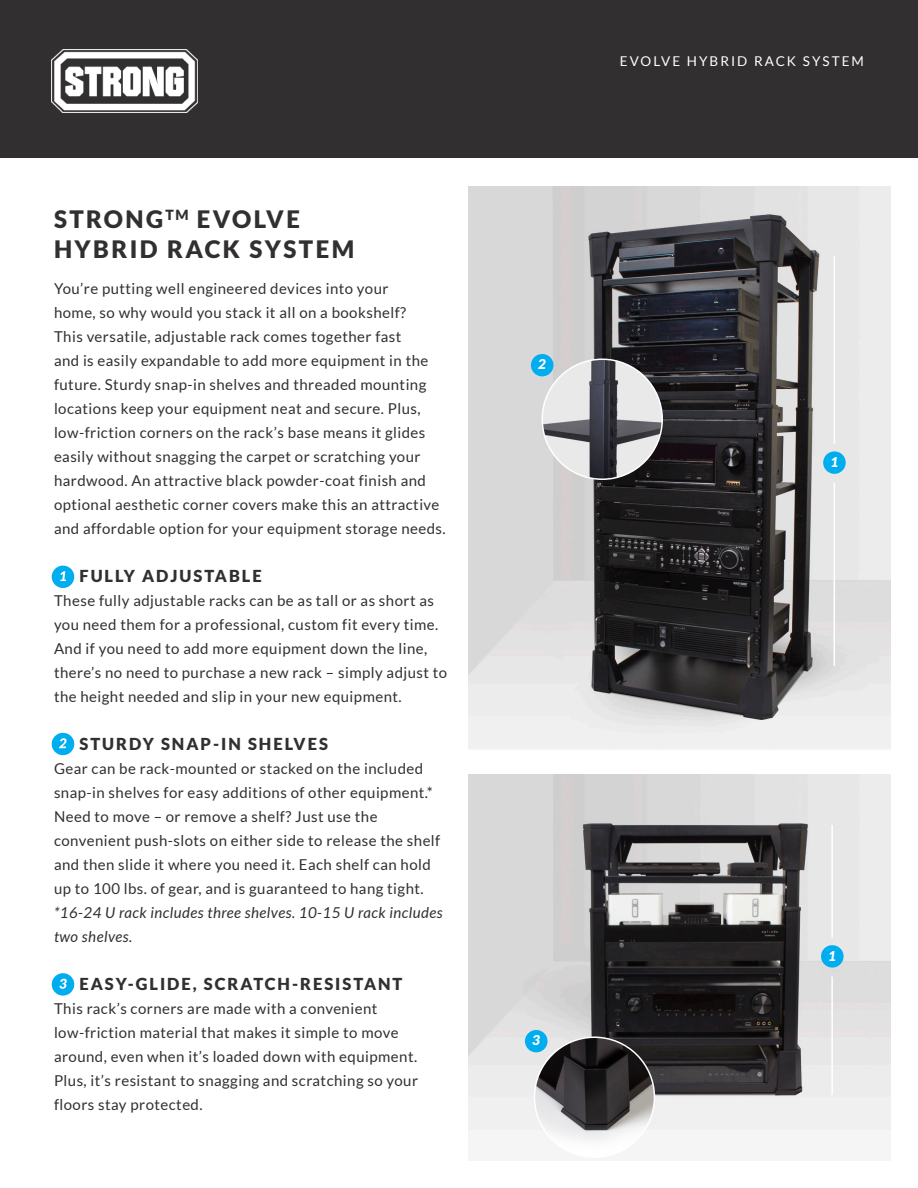
<style>
.page{position:relative;width:918px;height:1188px;background:#fff}
.page>*{position:absolute;margin:0;border:0;box-sizing:border-box;transform-origin:0 0}
.t1{font:900 24px "Lato";letter-spacing:.1em;color:#312f30}
.sub_headers{font:900 16.5px "Lato";letter-spacing:.12em;color:#312f30}
.body{font:15px/24px "Lato";letter-spacing:.03em;color:#312f30}
.t2{font:13.5px "Lato";letter-spacing:.15em;color:#fff}
.sub_headers-2{font:italic 900 13.5px "Lato";color:#fff}
.s1{font-style:italic}
</style>
<div class="page">
<div style="left:0;top:0;width:918px;height:158px;background:#312f30"></div>
<img style="left:51px;top:49px;width:147px;height:63px">
<img style="left:468px;top:186px;width:423px;height:564px">
<img style="left:468px;top:774px;width:423px;height:356px">
<div style="left:821px;top:945px;width:23px;height:23px;background:#00aeef;border-radius:50%"></div>
<hr style="left:834px;top:483px;width:1px;height:183px;background:#fff">
<hr style="left:831px;top:977px;width:2px;height:118px;background:#fff">
<hr style="left:834px;top:256px;width:1px;height:188px;background:#fff">
<hr style="left:831px;top:825px;width:2px;height:113px;background:#fff">
<div style="left:823px;top:451px;width:23px;height:23px;background:#00aeef;border-radius:50%"></div>
<div style="left:525px;top:1030px;width:23px;height:22px;background:#00aeef;border-radius:50%"></div>
<img style="left:534px;top:1037px;width:120px;height:120px;border-radius:60px">
<div style="left:534px;top:1036px;width:121px;height:122px;border:2px solid #fff;border-radius:50%"></div>
<img style="left:542px;top:359px;width:120px;height:120px;border-radius:60px">
<div style="left:542px;top:358px;width:121px;height:122px;border:2px solid #fff;border-radius:50%"></div>
<div style="left:531px;top:354px;width:23px;height:22px;background:#00aeef;border-radius:50%"></div>
<div style="left:52px;top:566px;width:22px;height:22px;background:#00aeef;border-radius:50%"></div>
<svg style="left:60px;top:571px;width:6px;height:10px"></svg>
<div style="left:52px;top:973px;width:22px;height:23px;background:#00aeef;border-radius:50%"></div>
<svg style="left:59px;top:979px;width:8px;height:10px"></svg>
<div style="left:52px;top:733px;width:22px;height:22px;background:#00aeef;border-radius:50%"></div>
<svg style="left:59px;top:738px;width:8px;height:10px"></svg>
<p class="t1" style="left:54px;top:205px;width:247px">STRONG<sup>TM</sup> EVOLVE</p>
<p class="t1" style="left:54px;top:235px;width:302px">HYBRID RACK SYSTEM</p>
<p class="body" style="left:54px;top:276px;width:393px">You’re putting well engineered devices into your<br>home, so why would you stack it all on a bookshelf?<br>This versatile, adjustable rack comes together fast<br>and is easily expandable to add more equipment in the future. Sturdy snap-in shelves and threaded mounting locations keep your equipment neat and secure. Plus, low-friction corners on the rack’s base means it glides easily without snagging the carpet or scratching your hardwood. An attractive black powder-coat finish and optional aesthetic corner covers make this an attractive and affordable option for your equipment storage needs.</p>
<p class="sub_headers" style="left:80px;top:566px;width:184px">FULLY ADJUSTABLE</p>
<p class="body" style="left:54px;top:588px;width:395px">These fully adjustable racks can be as tall or as short as you need them for a professional, custom fit every time.<br>And if you need to add more equipment down the line, there’s no need to purchase a new rack – simply adjust to the height needed and slip in your new equipment.</p>
<p class="sub_headers" style="left:80px;top:734px;width:250px">STURDY SNAP-IN SHELVES</p>
<p class="body" style="left:54px;top:756px;width:390px">Gear can be rack-mounted or stacked on the included snap-in shelves for easy additions of other equipment.* Need to move – or remove a shelf? Just use the convenient push-slots on either side to release the shelf and then slide it where you need it. Each shelf can hold up to 100 lbs. of gear, and is guaranteed to hang tight. <span class="s1">*16-24 U rack includes three shelves. 10-15 U rack includes two shelves.</span></p>
<p class="sub_headers" style="left:80px;top:974px;width:325px">EASY-GLIDE, SCRATCH-RESISTANT</p>
<p class="body" style="left:54px;top:996px;width:366px">This rack’s corners are made with a convenient low-friction material that makes it simple to move around, even when it’s loaded down with equipment.<br>Plus, it’s resistant to snagging and scratching so your floors stay protected.</p>
<p class="t2" style="left:620px;top:54px;width:246px">EVOLVE HYBRID RACK SYSTEM</p>
<p class="sub_headers-2" style="left:538px;top:357px;width:9px">2</p>
<p class="sub_headers-2" style="left:830px;top:454px;width:9px">1</p>
<p class="sub_headers-2" style="left:532px;top:1033px;width:9px">3</p>
<p class="sub_headers-2" style="left:828px;top:948px;width:9px">1</p>
</div>
